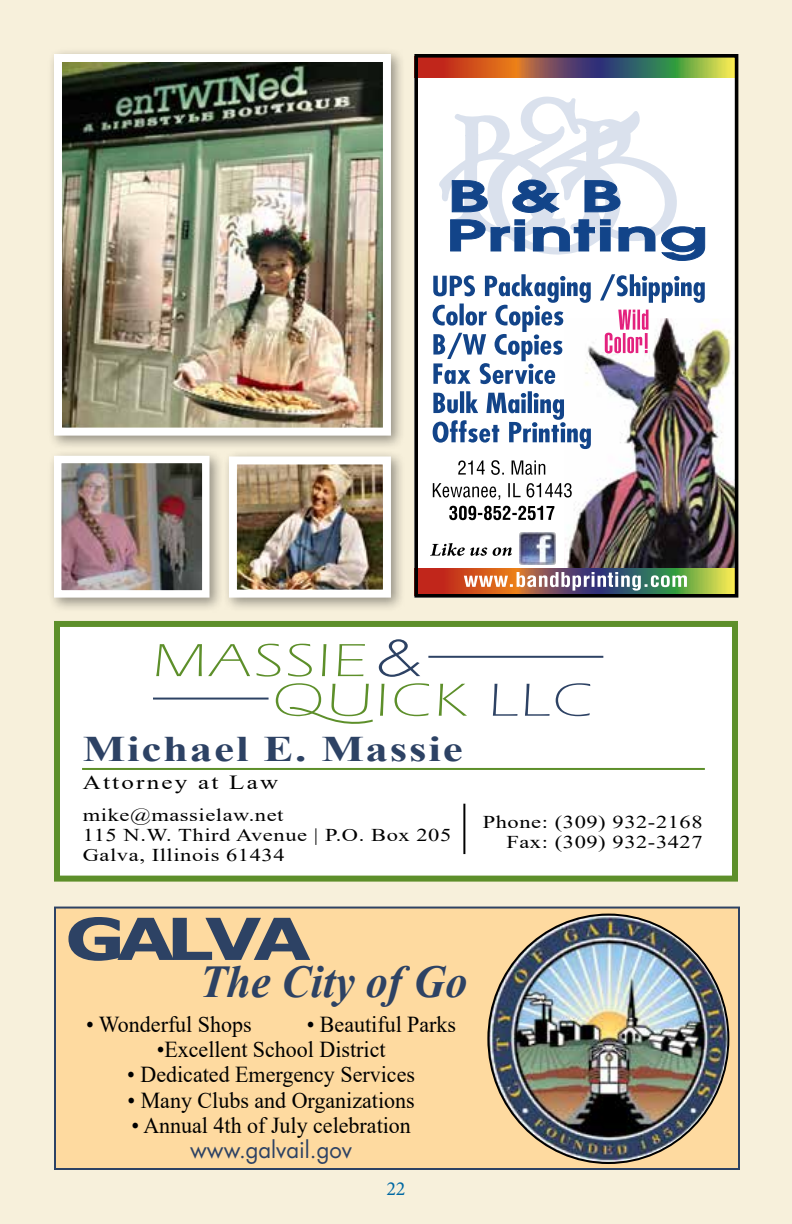
<style>
.page{position:relative;width:792px;height:1224px;background:#f7f0db}
.page>*{position:absolute;margin:0;border:0;box-sizing:border-box;transform-origin:0 0}
.t1{font:700 58px "Verdana";letter-spacing:-.12em;color:#2d4264;scale:1.29 1}
.t2{font:italic 700 45.6px "Times New Roman";color:#2d4264}
.t3{font:700 36px "Times New Roman";letter-spacing:.04em;color:#2d4264;scale:1.25 1}
.t4{font:22.8px "Times New Roman";color:#000}
.t5{font:22.8px "Futura Std";color:#2d4264}
.t6{font:20px "Times New Roman";letter-spacing:.09em;color:#000;scale:1.25 1}
.t7{font:20px "Minion Pro";color:#0068a3}
.t8{font:18px/20px "Times New Roman";letter-spacing:.025em;color:#000;scale:1.25 1}
</style>
<div class="page">
<div style="left:54px;top:907px;width:686px;height:263px;background:#fedaa0;border:2px solid #2d4264"></div>
<img style="left:489px;top:915px;width:239px;height:248px">
<div style="left:54px;top:621px;width:684px;height:261px;background:#fff;border:6px solid #5d8f2a"></div>
<svg style="left:493px;top:683px;width:97px;height:33px"></svg>
<svg style="left:379px;top:639px;width:41px;height:38px"></svg>
<svg style="left:156px;top:644px;width:209px;height:33px"></svg>
<hr style="left:82px;top:768px;width:623px;height:2px;background:#5d8f2a">
<hr style="left:463px;top:804px;width:2px;height:50px;background:#000">
<hr style="left:153px;top:698px;width:116px;height:2px;background:#2d4264">
<hr style="left:428px;top:656px;width:175px;height:2px;background:#2d4264">
<svg style="left:276px;top:683px;width:191px;height:41px"></svg>
<div style="left:414px;top:58px;width:323px;height:540px;background:#fff"></div>
<svg style="left:419px;top:59px;width:314px;height:18px"></svg>
<img style="left:564px;top:319px;width:169px;height:249px">
<svg style="left:419px;top:568px;width:314px;height:25px"></svg>
<svg style="left:449px;top:506px;width:105px;height:14px"></svg>
<svg style="left:433px;top:483px;width:139px;height:17px"></svg>
<svg style="left:458px;top:460px;width:87px;height:15px"></svg>
<div style="left:414px;top:54px;width:324px;height:544px;border:4px solid #000"></div>
<svg style="left:439px;top:97px;width:266px;height:164px"></svg>
<img style="left:464px;top:572px;width:223px;height:19px">
<svg style="left:430px;top:543px;width:82px;height:13px"></svg>
<img style="left:520px;top:532px;width:36px;height:32px">
<svg style="left:433px;top:391px;width:158px;height:58px"></svg>
<svg style="left:433px;top:274px;width:272px;height:110px"></svg>
<div style="left:222px;top:450px;width:184px;height:162px;background:#000;opacity:.4"></div>
<img style="left:238px;top:465px;width:144px;height:124px">
<div style="left:229px;top:456px;width:162px;height:142px;border:8px solid #fff"></div>
<div style="left:47px;top:47px;width:359px;height:403px;background:#000;opacity:.4"></div>
<img style="left:63px;top:63px;width:319px;height:364px">
<div style="left:54px;top:54px;width:337px;height:382px;border:8px solid #fff"></div>
<div style="left:47px;top:449px;width:177px;height:163px;background:#000;opacity:.4"></div>
<img style="left:62px;top:464px;width:140px;height:126px">
<div style="left:54px;top:456px;width:156px;height:142px;border:7px solid #fff"></div>
<h3 class="t3" style="left:83px;top:723px;width:306px">Michael E. Massie</h3>
<p class="t6" style="left:83px;top:768px;width:158px">Attorney at Law</p>
<p class="t8" style="left:83px;top:805px;width:296px">mike@massielaw.net<br>115 N.W. Third Avenue | P.O. Box 205<br>Galva, Illinois 61434</p>
<p class="t8" style="left:483px;top:811px;width:177px;text-align:right">Phone: (309) 932-2168<br>Fax: (309) 932-3427</p>
<h1 class="t1" style="left:65px;top:898px;width:193px">GALVA</h1>
<h2 class="t2" style="left:200px;top:950px;width:269px">The City of Go</h2>
<p class="t4" style="left:86px;top:1008px;width:167px">• Wonderful Shops</p>
<p class="t4" style="left:307px;top:1008px;width:151px">• Beautiful Parks</p>
<p class="t4" style="left:157px;top:1033px;width:230px">•Excellent School District</p>
<p class="t4" style="left:127px;top:1059px;width:289px">• Dedicated Emergency Services</p>
<p class="t4" style="left:128px;top:1084px;width:289px">• Many Clubs and Organizations</p>
<p class="t4" style="left:131px;top:1109px;width:281px">• Annual 4th of July celebration</p>
<p class="t5" style="left:190px;top:1135px;width:163px">www.galvail.gov</p>
<p class="t7" style="left:386px;top:1176px;width:21px">22</p>
</div>
